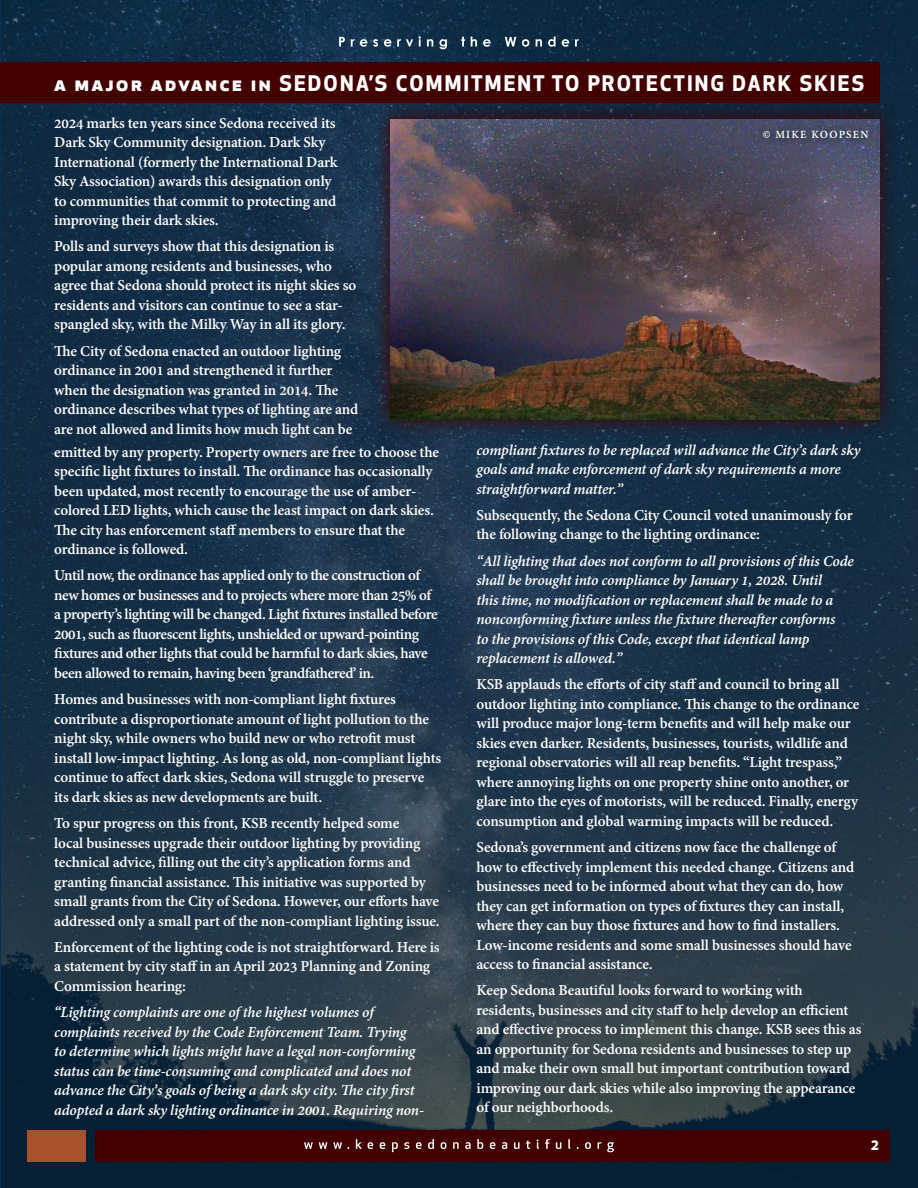
<style>
.page{position:relative;width:918px;height:1188px;background:#fff}
.page>*{position:absolute;margin:0;border:0;box-sizing:border-box;transform-origin:0 0}
.t1{font:700 21px "Apex New";letter-spacing:.1em;color:#fff}
.t2{font:700 16.5px/19.5px "Adobe Devanagari";letter-spacing:-.01em;color:#fff}
.t3{font:italic 700 16.5px/19.5px "Adobe Devanagari";letter-spacing:-.015em;color:#fff}
.t4{font:700 16.5px/19.5px "Adobe Devanagari";letter-spacing:-.03em;color:#fff}
.t5{font:700 15px "Apex New";color:#fff}
.t6{font:700 12px "Adobe Devanagari";letter-spacing:.1em;color:#fff}
</style>
<div class="page">
<img style="left:1px;top:0;width:917px;height:1188px">
<div style="left:95px;top:1131px;width:795px;height:31px;background:#430000"></div>
<svg style="left:304px;top:1139px;width:310px;height:13px"></svg>
<div style="left:27px;top:1131px;width:59px;height:31px;background:#a7512d"></div>
<svg style="left:339px;top:36px;width:240px;height:13px"></svg>
<div style="left:0;top:63px;width:879px;height:40px;background:#430000"></div>
<svg style="left:372px;top:100px;width:526px;height:338px"></svg>
<img style="left:390px;top:119px;width:489px;height:300px">
<div style="left:754px;top:122px;width:123px;height:26px;background:#000;opacity:.75"></div>
<p class="t1" style="left:54px;top:68px;width:811px">a major advance in SEDONA’S COMMITMENT TO PROTECTING DARK SKIES</p>
<p class="t2" style="left:54px;top:115px;width:285px">2024 marks ten years since Sedona received its Dark Sky Community designation. Dark Sky International (formerly the International Dark Sky Association) awards this designation only to communities that commit to protecting and improving their dark skies.</p>
<p class="t2" style="left:54px;top:239px;width:304px">Polls and surveys show that this designation is popular among residents and businesses, who agree that Sedona should protect its night skies so residents and visitors can continue to see a star&shy;spangled sky, with the Milky Way in all its glory.</p>
<p class="t2" style="left:54px;top:343px;width:306px">The City of Sedona enacted an outdoor lighting ordinance in 2001 and strengthened it further when the designation was granted in 2014. The ordinance describes what types of lighting are and are not allowed and limits how much light can be</p>
<p class="t3" style="left:477px;top:442px;width:385px">compliant fixtures to be replaced will advance the City’s dark sky goals and make enforcement of dark sky requirements a more straightforward matter.”</p>
<p class="t2" style="left:477px;top:507px;width:378px">Subsequently, the Sedona City Council voted unanimously for the following change to the lighting ordinance:</p>
<p class="t3" style="left:477px;top:553px;width:379px">“All lighting that does not conform to all provisions of this Code shall be brought into compliance by January 1, 2028. Until<br>this time, no modification or replacement shall be made to a nonconforming fixture unless the fixture thereafter conforms<br>to the provisions of this Code, except that identical lamp replacement is allowed.”</p>
<p class="t2" style="left:477px;top:676px;width:385px">KSB applauds the efforts of city staff and council to bring all outdoor lighting into compliance. This change to the ordinance will produce major long-term benefits and will help make our skies even darker. Residents, businesses, tourists, wildlife and regional observatories will all reap benefits. “Light trespass,” where annoying lights on one property shine onto another, or glare into the eyes of motorists, will be reduced. Finally, energy consumption and global warming impacts will be reduced.</p>
<p class="t2" style="left:477px;top:839px;width:379px">Sedona’s government and citizens now face the challenge of how to effectively implement this needed change. Citizens and businesses need to be informed about what they can do, how they can get information on types of fixtures they can install, where they can buy those fixtures and how to find installers.<br>Low-income residents and some small businesses should have access to financial assistance.</p>
<p class="t2" style="left:477px;top:983px;width:386px">Keep Sedona Beautiful looks forward to working with residents, businesses and city staff to help develop an efficient and effective process to implement this change. KSB sees this as an opportunity for Sedona residents and businesses to step up and make their own small but important contribution toward improving our dark skies while also improving the appearance of our neighborhoods.</p>
<p class="t6" style="left:763px;top:128px;width:107px">© MIKE KOOPSEN</p>
<p class="t2" style="left:54px;top:444px;width:386px">emitted by any property. Property owners are free to choose the specific light fixtures to install. The ordinance has occasionally been updated, most recently to encourage the use of amber&shy;colored LED lights, which cause the least impact on dark skies.<br>The city has enforcement staff members to ensure that the ordinance is followed.</p>
<p class="t4" style="left:54px;top:568px;width:385px">Until now, the ordinance has applied only to the construction of new homes or businesses and to projects where more than 25% of a property’s lighting will be changed. Light fixtures installed before 2001, such as fluorescent lights, unshielded or upward-pointing fixtures and other lights that could be harmful to dark skies, have been allowed to remain, having been ‘grandfathered’ in.</p>
<p class="t2" style="left:54px;top:691px;width:389px">Homes and businesses with non-compliant light fixtures contribute a disproportionate amount of light pollution to the night sky, while owners who build new or who retrofit must install low-impact lighting. As long as old, non-compliant lights continue to affect dark skies, Sedona will struggle to preserve its dark skies as new developments are built.</p>
<p class="t2" style="left:54px;top:815px;width:387px">To spur progress on this front, KSB recently helped some<br>local businesses upgrade their outdoor lighting by providing technical advice, filling out the city’s application forms and granting financial assistance. This initiative was supported by small grants from the City of Sedona. However, our efforts have addressed only a small part of the non-compliant lighting issue.</p>
<p class="t2" style="left:54px;top:939px;width:387px">Enforcement of the lighting code is not straightforward. Here is a statement by city staff in an April 2023 Planning and Zoning<br>Commission hearing:</p>
<p class="t3" style="left:54px;top:1004px;width:371px">“Lighting complaints are one of the highest volumes of complaints received by the Code Enforcement Team. Trying<br>to determine which lights might have a legal non-conforming status can be time-consuming and complicated and does not advance the City’s goals of being a dark sky city. The city first adopted a dark sky lighting ordinance in 2001. Requiring non-</p>
<p class="t5" style="left:871px;top:1134px;width:10px">2</p>
</div>
